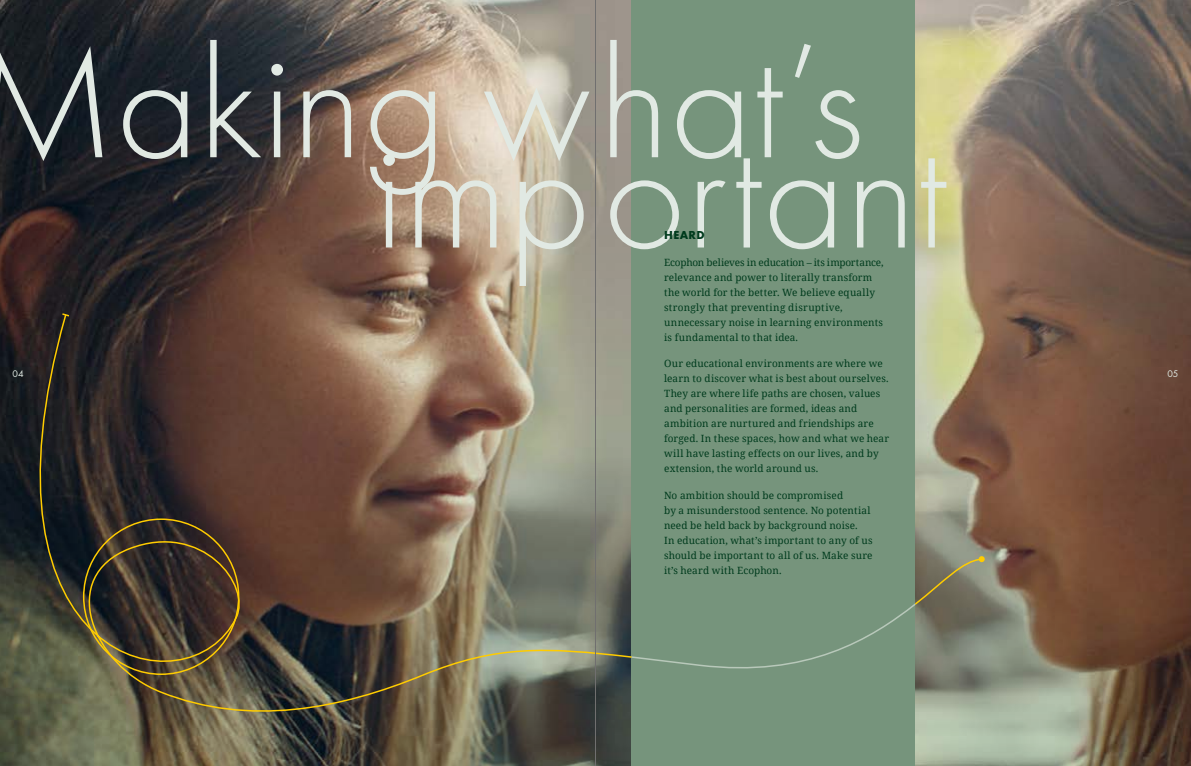
<style>
.page{position:relative;width:1191px;height:766px;background:#fff}
.page>*{position:absolute;margin:0;border:0;box-sizing:border-box;transform-origin:0 0}
.t1{font:300 160.8px "Futura";color:#e1e9e3}
.t2{font:700 12px "Futura";letter-spacing:.03em;color:#003b1d}
.t3{font:10px/15px "Noto Serif";letter-spacing:.01em;color:#003b1d}
.t4{font:10px "Futura Boo";color:#e1e9e3}
</style>
<div class="page">
<img style="left:0;top:0;width:1191px;height:765px">
<div style="left:631px;top:0;width:284px;height:765px;background:#76947c"></div>
<img style="left:0;top:313px;width:631px;height:413px">
<svg style="left:61px;top:312px;width:10px;height:5px"></svg>
<svg style="left:630px;top:556px;width:354px;height:122px"></svg>
<hr style="left:595px;top:0;width:1px;height:765px;background:#706f6f">
<h1 class="t1" style="left:-28px;top:13px;width:894px">Making what’s</h1>
<h1 class="t1" style="left:374px;top:103px;width:574px">important</h1>
<p class="t2" style="left:664px;top:228px;width:42px">HEARD</p>
<p class="t3" style="left:664px;top:254px;width:221px">Ecophon believes in education – its importance, relevance and power to literally transform the world for the better. We believe equally strongly that preventing disruptive, unnecessary noise in learning environments is fundamental to that idea.</p>
<p class="t3" style="left:664px;top:355px;width:227px">Our educational environments are where we learn to discover what is best about ourselves.<br>They are where life paths are chosen, values and personalities are formed, ideas and ambition are nurtured and friendships are forged. In these spaces, how and what we hear will have lasting effects on our lives, and by extension, the world around us.</p>
<p class="t3" style="left:664px;top:487px;width:210px">No ambition should be compromised<br>by a misunderstood sentence. No potential need be held back by background noise.<br>In education, what’s important to any of us should be important to all of us. Make sure it’s heard with Ecophon.</p>
<p class="t4" style="left:12px;top:368px;width:13px">04</p>
<p class="t4" style="left:1167px;top:368px;width:13px">05</p>
</div>
